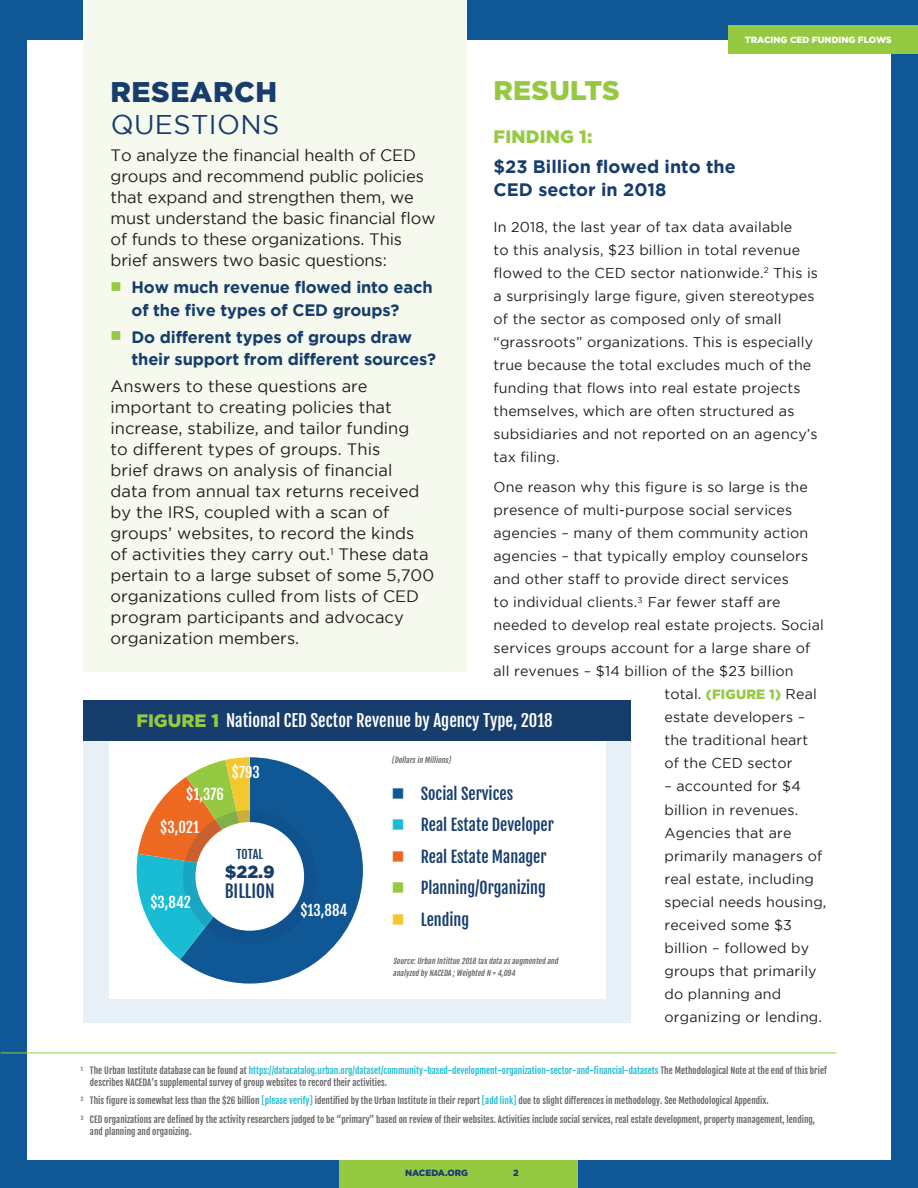
<style>
.page{position:relative;width:918px;height:1188px;background:#0f5796}
.page>*{position:absolute;margin:0;border:0;box-sizing:border-box;transform-origin:0 0}
.t1{font:900 28.5px "Gotham";letter-spacing:.02em;color:#163d6c}
.t2{font:27px "Gotham";letter-spacing:.015em;color:#163d6c}
.t3{font:900 27px "Gotham";letter-spacing:.01em;color:#96c942}
.t4{font:700 18px/23px "Gotham";color:#163d6c}
.t5{font:900 18px "Gotham";letter-spacing:.01em;color:#96c942}
.t6{font:17.55px "Fjalla One";color:#163d6c}
.t7{font:900 17.55px "Gotham";color:#163d6c}
.t8{font:16.65px "Fjalla One";color:#fff}
.t9{font:16.5px/21px "Gotham";color:#231f20}
.t10{font:700 16.5px/22.5px "Gotham";letter-spacing:-.01em;color:#163d6c}
.t11{font:15.9px "Fjalla One";color:#163d6c}
.t12{font:14.7px "Fjalla One";color:#fff}
.t13{font:14.25px/23.1px "Gotham";letter-spacing:.01em;color:#231f20}
.t14{font:12.15px "Fjalla One";color:#163d6c}
.t15{font:9px/12px "Fjalla One";color:#636366}
.t16{font:900 9px "Gotham";color:#fff}
.t17{font:900 9px "Gotham";color:#163d6c}
.t18{font:italic 7.5px/12px "Fjalla One";color:#636366}
.s1{font-weight:900;font-size:13.5px;color:#96c942}
.s2{color:#96c942}
.s3{font-family:"Gotham";font-weight:900;font-size:18px;color:#96c942}
.s4{color:#0f5795}
.s5{color:#1abcd4}
.s6{color:#ed6922}
.s7{color:#95c941}
.s8{color:#f2c730}
</style>
<div class="page">
<div style="left:27px;top:40px;width:864px;height:1120px;background:#fff"></div>
<div style="left:340px;top:1160px;width:238px;height:28px;background:#96c942"></div>
<div style="left:729px;top:26px;width:189px;height:28px;background:#96c942"></div>
<div style="left:83px;top:0;width:384px;height:672px;background:#f6faee"></div>
<hr style="left:1px;top:1053px;width:835px;height:1px;background:#96c942">
<div style="left:83px;top:710px;width:548px;height:313px;background:#e7f0f6"></div>
<div style="left:109px;top:729px;width:497px;height:269px;background:#fff"></div>
<div style="left:83px;top:701px;width:548px;height:40px;background:#163d6c"></div>
<svg style="left:136px;top:757px;width:227px;height:227px"></svg>
<svg style="left:183px;top:810px;width:134px;height:134px;background:#336a86"></svg>
<div style="left:195px;top:822px;width:109px;height:109px;background:#fff;border-radius:50%"></div>
<p class="t16" style="left:745px;top:34px;width:148px">TRACING CED FUNDING FLOWS</p>
<h2 class="t3" style="left:494px;top:74px;width:128px">RESULTS</h2>
<p class="t5" style="left:494px;top:126px;width:100px">FINDING 1:</p>
<p class="t4" style="left:494px;top:154px;width:244px">$23 Billion flowed into the<br>CED sector in 2018</p>
<p class="t13" style="left:494px;top:215px;width:326px">In 2018, the last year of tax data available<br>to this analysis, $23 billion in total revenue flowed to the CED sector nationwide.<sup>2</sup> This is a surprisingly large figure, given stereotypes of the sector as composed only of small “grassroots” organizations. This is especially true because the total excludes much of the funding that flows into real estate projects themselves, which are often structured as subsidiaries and not reported on an agency’s tax filing.</p>
<p class="t13" style="left:494px;top:475px;width:316px">One reason why this figure is so large is the</p>
<p class="t13" style="left:494px;top:498px;width:300px">presence of multi-purpose social services</p>
<p class="t13" style="left:494px;top:521px;width:316px">agencies – many of them community action</p>
<p class="t13" style="left:494px;top:544px;width:316px">agencies – that typically employ counselors</p>
<p class="t13" style="left:494px;top:568px;width:297px">and other staff to provide direct services</p>
<p class="t13" style="left:494px;top:591px;width:289px">to individual clients.<sup>3</sup> Far fewer staff are</p>
<p class="t13" style="left:494px;top:613px;width:332px">needed to develop real estate projects. Social</p>
<p class="t13" style="left:494px;top:637px;width:318px">services groups account for a large share of</p>
<p class="t13" style="left:494px;top:660px;width:302px">all revenues – $14 billion of the $23 billion</p>
<p class="t13" style="left:664px;top:683px;width:154px">total. <span class="s1">(FIGURE 1)</span> Real</p>
<p class="t13" style="left:664px;top:706px;width:142px">estate developers –</p>
<p class="t13" style="left:664px;top:729px;width:145px">the traditional heart</p>
<p class="t13" style="left:664px;top:752px;width:130px">of the CED sector</p>
<p class="t13" style="left:664px;top:775px;width:163px">– accounted for $4 billion in revenues.<br>Agencies that are primarily managers of real estate, including special needs housing, received some $3 billion – followed by groups that primarily do planning and organizing or lending.</p>
<h1 class="t1" style="left:111px;top:76px;width:168px">RESEARCH</h1>
<h2 class="t2" style="left:111px;top:109px;width:170px">QUESTIONS</h2>
<p class="t9" style="left:111px;top:145px;width:326px">To analyze the financial health of CED groups and recommend public policies that expand and strengthen them, we must understand the basic financial flow of funds to these organizations. This brief answers two basic questions:</p>
<p class="t10" style="left:132px;top:276px;width:303px;text-indent:-21px"><span class="s2">■</span> How much revenue flowed into each of the five types of CED groups?</p>
<p class="t10" style="left:132px;top:325px;width:306px;text-indent:-21px"><span class="s2">■</span> Do different types of groups draw their support from different sources?</p>
<p class="t9" style="left:111px;top:376px;width:325px">Answers to these questions are important to creating policies that increase, stabilize, and tailor funding<br>to different types of groups. This<br>brief draws on analysis of financial<br>data from annual tax returns received by the IRS, coupled with a scan of groups’ websites, to record the kinds of activities they carry out.<sup>1</sup> These data pertain to a large subset of some 5,700 organizations culled from lists of CED program participants and advocacy organization members.</p>
<p class="t8" style="left:136px;top:711px;width:418px"><span class="s3">FIGURE 1</span> National CED Sector Revenue by Agency Type, 2018</p>
<p class="t18" style="left:392px;top:754px;width:63px">(Dollars in Millions)</p>
<p class="t12" style="left:232px;top:763px;width:30px">$793</p>
<p class="t11" style="left:392px;top:784px;width:123px"><span class="s4">■</span> Social Services</p>
<p class="t11" style="left:392px;top:815px;width:164px"><span class="s5">■</span> Real Estate Developer</p>
<p class="t11" style="left:392px;top:847px;width:157px"><span class="s6">■</span> Real Estate Manager</p>
<p class="t11" style="left:392px;top:878px;width:156px"><span class="s7">■</span> Planning/Organizing</p>
<p class="t11" style="left:392px;top:910px;width:79px"><span class="s8">■</span> Lending</p>
<p class="t18" style="left:393px;top:956px;width:168px">Source:Urban Intittue 2018 tax data as augmented and analyzed by NACEDA ;Weighted N = 4,094</p>
<p class="t12" style="left:186px;top:785px;width:39px">$1,376</p>
<p class="t12" style="left:160px;top:818px;width:40px">$3,021</p>
<p class="t14" style="left:236px;top:847px;width:28px">TOTAL</p>
<p class="t7" style="left:225px;top:862px;width:52px">$22.9</p>
<p class="t6" style="left:225px;top:880px;width:52px">BILLION</p>
<p class="t12" style="left:150px;top:893px;width:42px">$3,842</p>
<p class="t12" style="left:300px;top:901px;width:48px">$13,884</p>
<p class="t15" style="left:90px;top:1064px;width:738px;text-indent:-9px"><sup>1</sup> The Urban Institute database can be found at <span class="s5">https://datacatalog.urban.org/dataset/community-based-development-organization-sector-and-financial-datasets</span> The Methodological Note at the end of this brief describes NACEDA’s supplemental survey of group websites to record their activities.</p>
<p class="t15" style="left:81px;top:1091px;width:736px;line-height:18.8px"><sup>2</sup> This figure is somewhat less than the $26 billion <span class="s5">[please verify]</span> identified by the Urban Institute in their report <span class="s5">[add link]</span> due to slight differences in methodology. See Methodological Appendix.<br><sup>3</sup> CED organizations are defined by the activity researchers judged to be “primary” based on review of their websites. Activities include social services, real estate development, property management, lending,</p>
<p class="t15" style="left:90px;top:1126px;width:103px">and planning and organizing.</p>
<p class="t17" style="left:405px;top:1168px;width:65px">NACEDA.ORG</p>
<p class="t17" style="left:513px;top:1168px;width:7px">2</p>
</div>
